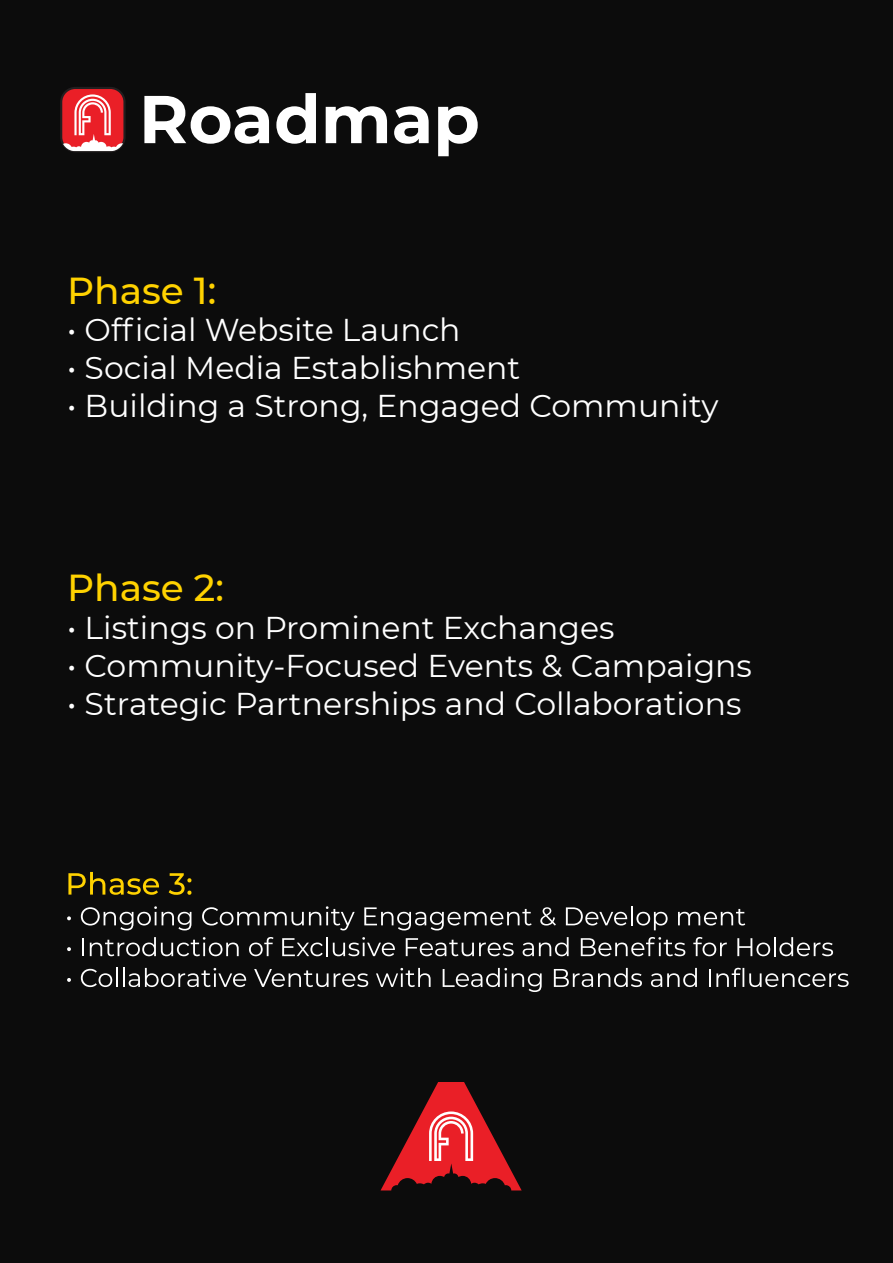
<style>
.page{position:relative;width:893px;height:1263px;background:#0c0c0c}
.page>*{position:absolute;margin:0;border:0;box-sizing:border-box;transform-origin:0 0}
.t1{font:700 67.5px "Montserrat";color:#fff}
.t2{font:500 37.5px "Montserrat";color:#ffd200}
.t3{font:31.5px "Montserrat";color:#fff}
</style>
<div class="page">
<svg style="left:68px;top:872px;width:91px;height:23px"></svg>
<svg style="left:169px;top:873px;width:22px;height:22px"></svg>
<svg style="left:67px;top:916px;width:4px;height:4px"></svg>
<svg style="left:81px;top:906px;width:110px;height:24px"></svg>
<svg style="left:202px;top:906px;width:153px;height:24px"></svg>
<svg style="left:364px;top:907px;width:168px;height:23px"></svg>
<svg style="left:540px;top:907px;width:16px;height:19px"></svg>
<svg style="left:566px;top:906px;width:102px;height:24px"></svg>
<svg style="left:678px;top:909px;width:67px;height:16px"></svg>
<svg style="left:67px;top:947px;width:4px;height:4px"></svg>
<svg style="left:82px;top:938px;width:2px;height:18px"></svg>
<svg style="left:90px;top:937px;width:149px;height:19px"></svg>
<svg style="left:249px;top:937px;width:24px;height:19px"></svg>
<svg style="left:282px;top:937px;width:113px;height:19px"></svg>
<svg style="left:406px;top:938px;width:108px;height:18px"></svg>
<svg style="left:523px;top:937px;width:46px;height:19px"></svg>
<svg style="left:581px;top:937px;width:104px;height:19px"></svg>
<svg style="left:693px;top:937px;width:34px;height:19px"></svg>
<svg style="left:737px;top:937px;width:96px;height:19px"></svg>
<svg style="left:67px;top:978px;width:4px;height:4px"></svg>
<svg style="left:81px;top:968px;width:165px;height:19px"></svg>
<svg style="left:254px;top:969px;width:74px;height:18px"></svg>
<svg style="left:334px;top:973px;width:34px;height:14px"></svg>
<svg style="left:376px;top:968px;width:55px;height:19px"></svg>
<svg style="left:443px;top:968px;width:99px;height:24px"></svg>
<svg style="left:554px;top:968px;width:88px;height:19px"></svg>
<svg style="left:651px;top:968px;width:46px;height:19px"></svg>
<svg style="left:709px;top:968px;width:140px;height:19px"></svg>
<div style="left:61px;top:88px;width:64px;height:63px;background:#ea1f27;border-radius:14px"></div>
<div style="left:60px;top:87px;width:66px;height:65px;border:2px solid #231f20;border-radius:14px"></div>
<svg style="left:61px;top:94px;width:64px;height:57px"></svg>
<svg style="left:381px;top:1082px;width:141px;height:108px"></svg>
<h1 class="t1" style="left:139px;top:71px;width:343px">Roadmap</h1>
<p class="t2" style="left:67px;top:264px;width:151px">Phase 1:</p>
<p class="t3" style="left:67px;top:308px;width:395px">• Official Website Launch</p>
<p class="t3" style="left:67px;top:346px;width:455px">• Social Media Establishment</p>
<p class="t3" style="left:67px;top:384px;width:653px">• Building a Strong, Engaged Community</p>
<p class="t2" style="left:67px;top:562px;width:158px">Phase 2:</p>
<p class="t3" style="left:67px;top:606px;width:549px">• Listings on Prominent Exchanges</p>
<p class="t3" style="left:67px;top:644px;width:686px">• Community-Focused Events &amp; Campaigns</p>
<p class="t3" style="left:67px;top:682px;width:676px">• Strategic Partnerships and Collaborations</p>
</div>
